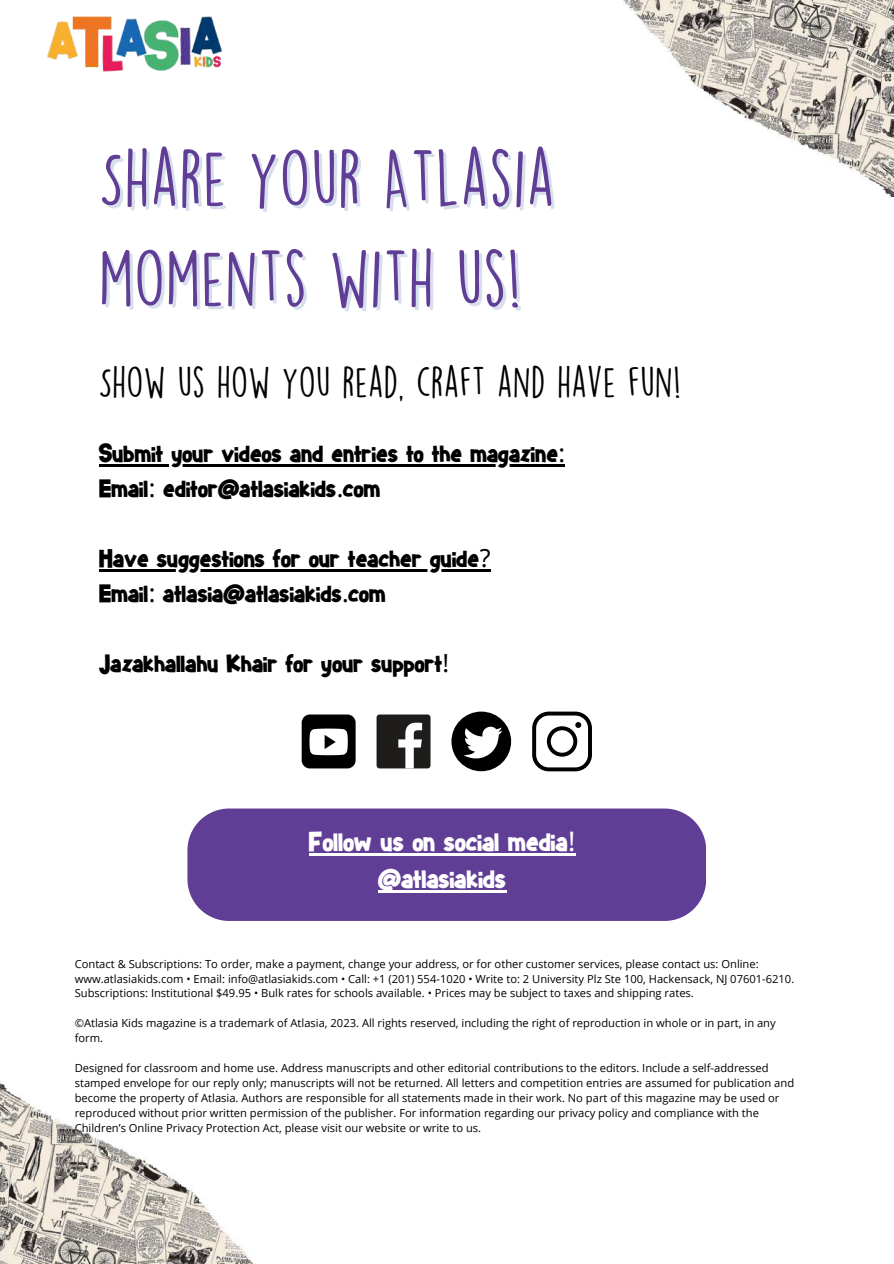
<style>
.page{position:relative;width:894px;height:1264px;background:#fff}
.page>*{position:absolute;margin:0;border:0;box-sizing:border-box;transform-origin:0 0}
.t1{font:71.55px/100.2px "DK Lemon Yellow Sun";color:#613e96}
.t2{font:38.85px "DK Lemon Yellow Sun";color:#000}
.t3{font:27px/37.2px "Starlight DEMO";color:#fff;text-align:center}
.t4{font:25.05px/34.8px "Starlight DEMO";color:#000}
.t5{font:11.25px/14.9px "Open Sans";color:#000}
.s1{font-family:"Noto Sans"}
</style>
<div class="page">
<svg style="left:532px;top:711px;width:59px;height:60px"></svg>
<div style="left:376px;top:714px;width:54px;height:54px;background:#1e1d1b;border-radius:3px"></div>
<svg style="left:398px;top:722px;width:24px;height:46px"></svg>
<svg style="left:451px;top:711px;width:60px;height:60px"></svg>
<div style="left:301px;top:714px;width:54px;height:54px;background:#000;border-radius:8px"></div>
<svg style="left:309px;top:728px;width:38px;height:27px"></svg>
<hr style="left:99px;top:464px;width:466px;height:3px;background:#000">
<hr style="left:99px;top:569px;width:391px;height:2px;background:#000">
<img style="left:47px;top:16px;width:176px;height:56px">
<div style="left:187px;top:808px;width:519px;height:113px;background:#613e96"></div>
<hr style="left:309px;top:853px;width:266px;height:2px;background:#fff">
<hr style="left:378px;top:890px;width:128px;height:2px;background:#fff">
<img style="left:623px;top:0;width:270px;height:197px">
<img style="left:0;top:1081px;width:253px;height:182px">
<h1 class="t1" style="left:98px;top:133px;width:458px">SHARE YOUR ATLASIA<br>MOMENTS WITH US!</h1>
<h2 class="t2" style="left:98px;top:361px;width:584px">SHOW US HOW YOU READ, CRAFT AND HAVE FUN!</h2>
<h3 class="t4" style="left:99px;top:438px;width:467px">Submit your videos and entries to the magazine<span class="s1">:<br></span>Email<span class="s1">:</span> editor@atlasiakids<span class="s1">.</span>com</h3>
<h3 class="t4" style="left:99px;top:543px;width:392px">Have suggestions for our teacher guide<span class="s1">?<br></span>Email<span class="s1">:</span> atlasia@atlasiakids<span class="s1">.</span>com</h3>
<h3 class="t4" style="left:99px;top:648px;width:351px">Jazakhallahu Khair for your support<span class="s1">!</span></h3>
<h3 class="t3" style="left:309px;top:825px;width:268px">Follow us on social media<span class="s1">! </span>@atlasiakids</h3>
<p class="t5" style="left:75px;top:955px;width:721px">Contact &amp; Subscriptions: To order, make a payment, change your address, or for other customer services, please contact us: Online: www.atlasiakids.com • Email: info@atlasiakids.com • Call: +1 (201) 554-1020 • Write to: 2 University Plz Ste 100, Hackensack, NJ 07601-6210.<br>Subscriptions: Institutional $49.95 • Bulk rates for schools available. • Prices may be subject to taxes and shipping rates.</p>
<p class="t5" style="left:75px;top:1015px;width:702px">©Atlasia Kids magazine is a trademark of Atlasia, 2023. All rights reserved, including the right of reproduction in whole or in part, in any form.</p>
<p class="t5" style="left:75px;top:1060px;width:720px">Designed for classroom and home use. Address manuscripts and other editorial contributions to the editors. Include a self-addressed stamped envelope for our reply only; manuscripts will not be returned. All letters and competition entries are assumed for publication and become the property of Atlasia. Authors are responsible for all statements made in their work. No part of this magazine may be used or reproduced without prior written permission of the publisher. For information regarding our privacy policy and compliance with the Children’s Online Privacy Protection Act, please visit our website or write to us.</p>
</div>
